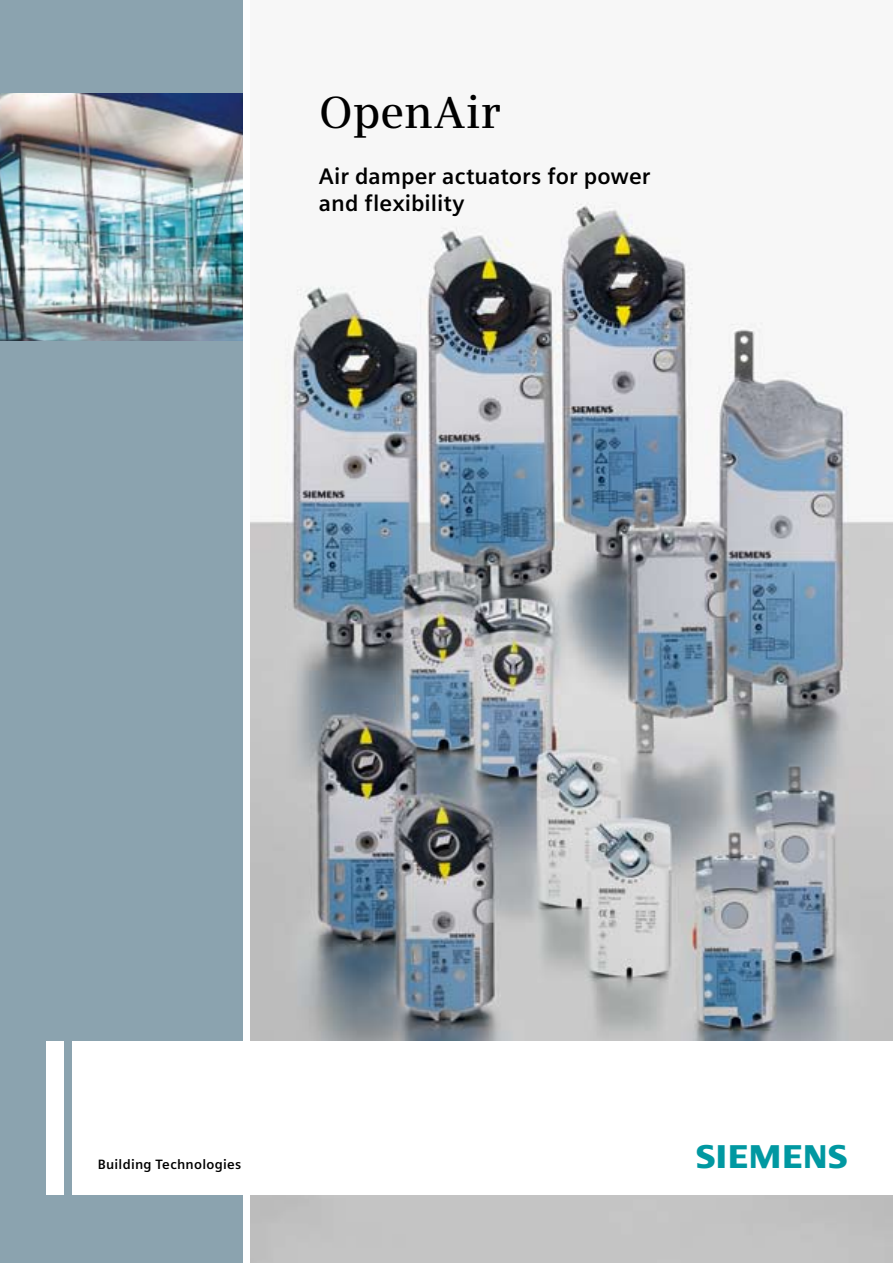
<style>
.page{position:relative;width:893px;height:1263px;background:#fff}
.page>*{position:absolute;margin:0;border:0;box-sizing:border-box;transform-origin:0 0}
.t1{font:600 45px "Siemens Serif OT";color:#000}
.t2{font:33px "Siemens Logo";color:#0098a1}
.t3{font:700 22.5px/27.6px "Siemens Sans OT";color:#000}
.t4{font:700 13.5px "Siemens Sans OT";letter-spacing:.02em;color:#000}
</style>
<div class="page">
<div style="left:0;top:0;width:242px;height:1263px;background:#8ba3af"></div>
<img style="left:0;top:94px;width:242px;height:246px">
<img style="left:251px;top:202px;width:642px;height:1061px">
<div style="left:47px;top:1042px;width:17px;height:153px;background:#fff"></div>
<div style="left:72px;top:1042px;width:821px;height:153px;background:#fff"></div>
<h1 class="t1" style="left:319px;top:86px;width:184px">OpenAir</h1>
<p class="t3" style="left:319px;top:162px;width:333px">Air damper actuators for power and flexibility</p>
<p class="t4" style="left:98px;top:1156px;width:145px">Building Technologies</p>
<h2 class="t2" style="left:696px;top:1138px;width:153px">s</h2>
</div>
